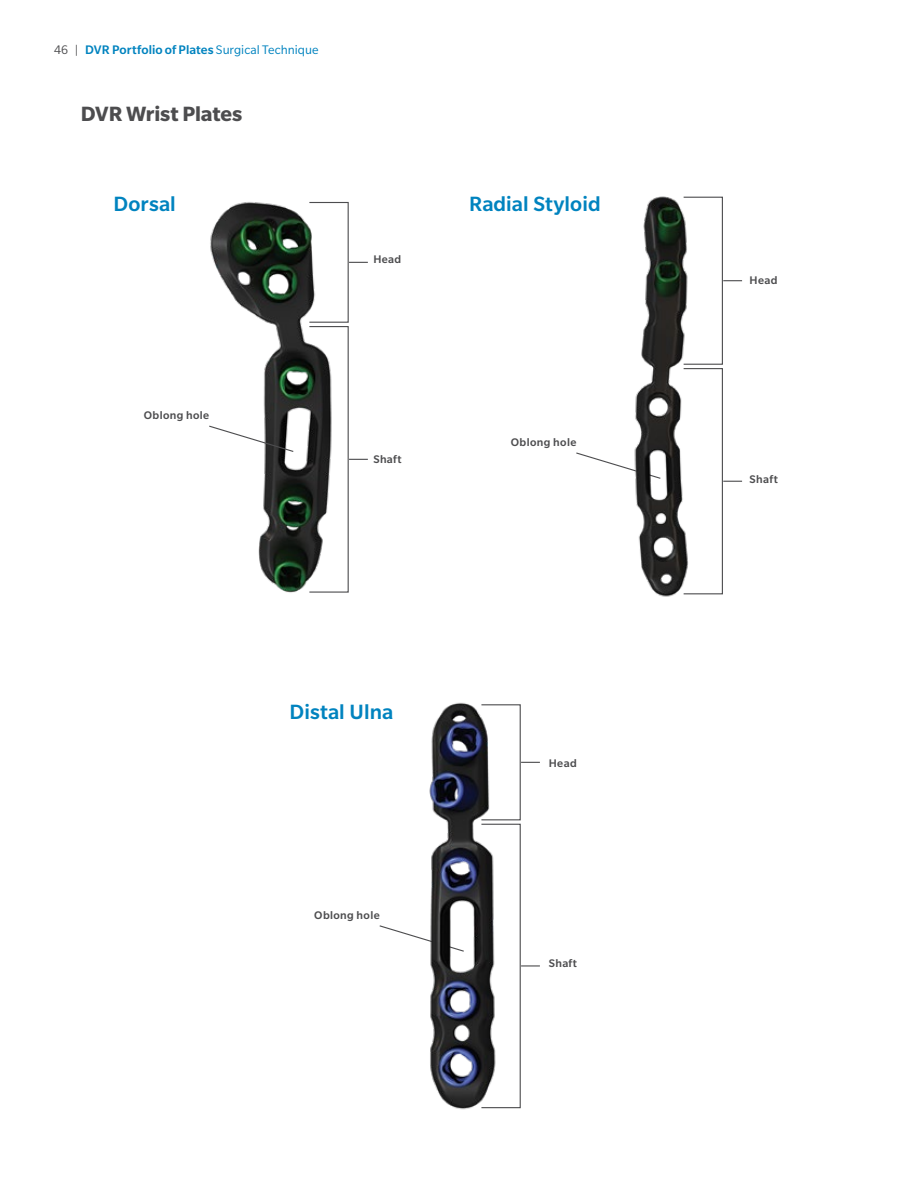
<style>
.page{position:relative;width:918px;height:1188px;background:#fff}
.page>*{position:absolute;margin:0;border:0;box-sizing:border-box;transform-origin:0 0}
.t1{font:500 22.5px "Slate Pro";letter-spacing:.005em;color:#0083bf}
.t2{font:700 22.5px "Slate Pro";letter-spacing:-.005em;color:#4d4d4f}
.t3{font:500 13.5px "Slate Pro";letter-spacing:.005em;color:#0083bf}
.t4{font:500 12px "Slate Pro";letter-spacing:.03em;color:#4d4d4f}
.s1{font-weight:400;color:#4d4d4f}
.s2{font-weight:400}
</style>
<div class="page">
<svg style="left:379px;top:925px;width:26px;height:9px"></svg>
<img style="left:405px;top:702px;width:106px;height:408px">
<div style="left:481px;top:704px;width:40px;height:116px;border:1px solid #4d4d4f"></div>
<svg style="left:521px;top:762px;width:19px;height:1px"></svg>
<div style="left:481px;top:824px;width:40px;height:284px;border:1px solid #4d4d4f"></div>
<svg style="left:521px;top:965px;width:19px;height:2px"></svg>
<img style="left:210px;top:201px;width:128px;height:392px">
<div style="left:309px;top:202px;width:40px;height:121px;border:1px solid #4d4d4f"></div>
<svg style="left:349px;top:262px;width:19px;height:1px"></svg>
<div style="left:309px;top:326px;width:40px;height:267px;border:1px solid #4d4d4f"></div>
<svg style="left:349px;top:459px;width:19px;height:1px"></svg>
<svg style="left:209px;top:425px;width:86px;height:28px"></svg>
<svg style="left:576px;top:452px;width:40px;height:14px"></svg>
<img style="left:616px;top:196px;width:88px;height:401px">
<div style="left:683px;top:197px;width:40px;height:168px;border:1px solid #4d4d4f"></div>
<svg style="left:723px;top:280px;width:19px;height:1px"></svg>
<div style="left:683px;top:368px;width:40px;height:226px;border:1px solid #4d4d4f"></div>
<svg style="left:723px;top:481px;width:19px;height:1px"></svg>
<p class="t3" style="left:54px;top:42px;width:266px"><span class="s1">46 |</span> DVR Portfolio of Plates <span class="s2">Surgical Technique</span></p>
<h1 class="t2" style="left:81px;top:101px;width:163px">DVR Wrist Plates</h1>
<h1 class="t1" style="left:114px;top:192px;width:64px">Dorsal</h1>
<p class="t4" style="left:373px;top:253px;width:30px">Head</p>
<p class="t4" style="left:144px;top:409px;width:67px">Oblong hole</p>
<p class="t4" style="left:373px;top:452px;width:30px">Shaft</p>
<h1 class="t1" style="left:469px;top:192px;width:133px">Radial Styloid</h1>
<p class="t4" style="left:511px;top:436px;width:67px">Oblong hole</p>
<h1 class="t1" style="left:290px;top:700px;width:105px">Distal Ulna</h1>
<p class="t4" style="left:314px;top:909px;width:67px">Oblong hole</p>
<p class="t4" style="left:549px;top:757px;width:30px">Head</p>
<p class="t4" style="left:549px;top:957px;width:30px">Shaft</p>
<p class="t4" style="left:750px;top:273px;width:30px">Head</p>
<p class="t4" style="left:750px;top:473px;width:30px">Shaft</p>
</div>
